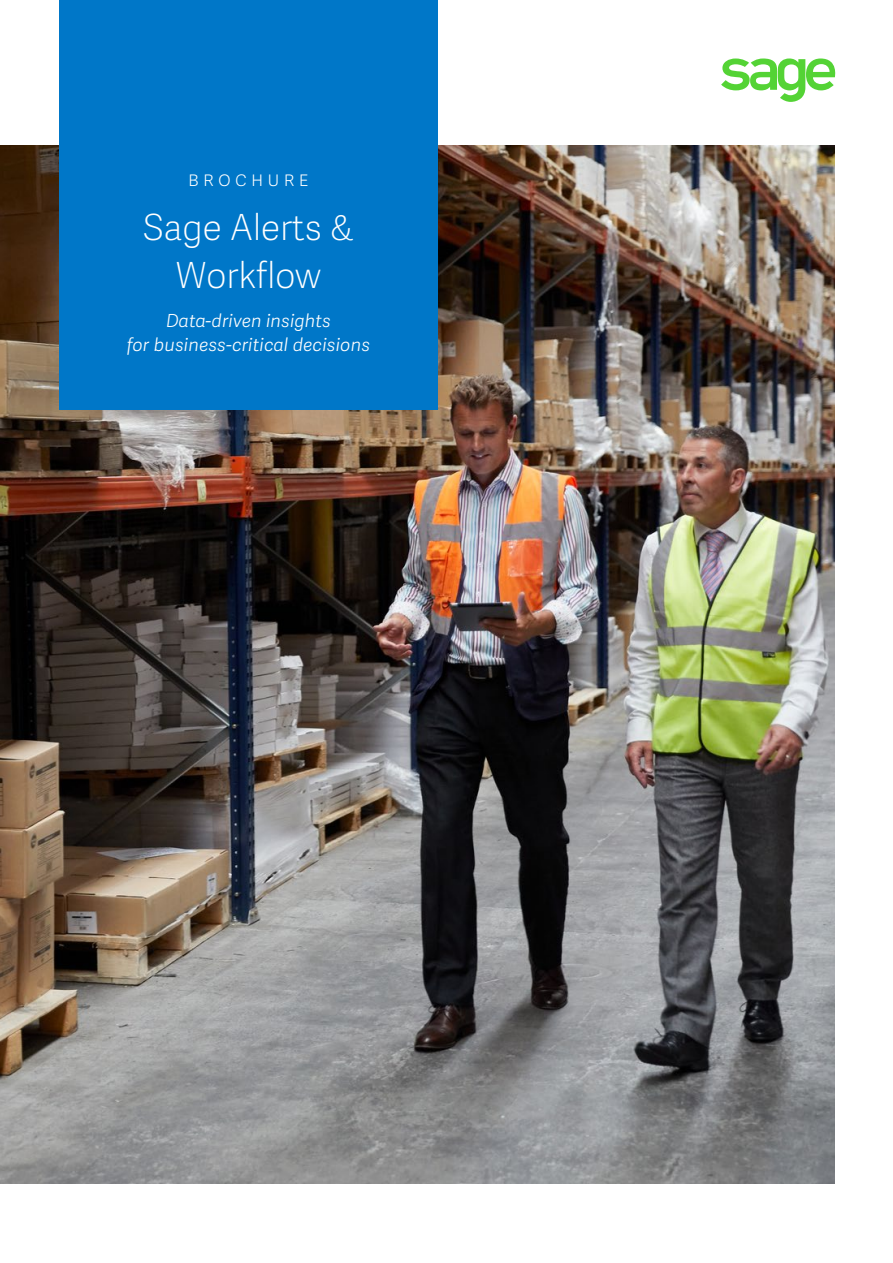
<style>
.page{position:relative;width:893px;height:1263px;background:#fff}
.page>*{position:absolute;margin:0;border:0;box-sizing:border-box;transform-origin:0 0}
.t1{font:36px/48px "Adelle Sans SAGE Th";letter-spacing:-.01em;color:#fff;text-align:center}
.t2{font:21px "Adelle Sans SAGE Th";letter-spacing:.2em;color:#fff}
.t3{font:italic 18px/24px "Adelle Sans SAGE Lt";letter-spacing:.01em;color:#fff;text-align:center}
</style>
<div class="page">
<svg style="left:721px;top:58px;width:115px;height:44px"></svg>
<img style="left:0;top:146px;width:834px;height:1038px">
<div style="left:59px;top:0;width:378px;height:410px;background:#0077c8"></div>
<p class="t2" style="left:188px;top:164px;width:122px">BROCHURE</p>
<h1 class="t1" style="left:143px;top:202px;width:212px">Sage Alerts &amp;<br>Workflow</h1>
<p class="t3" style="left:127px;top:308px;width:245px">Data-driven insights<br>for business-critical decisions</p>
</div>
